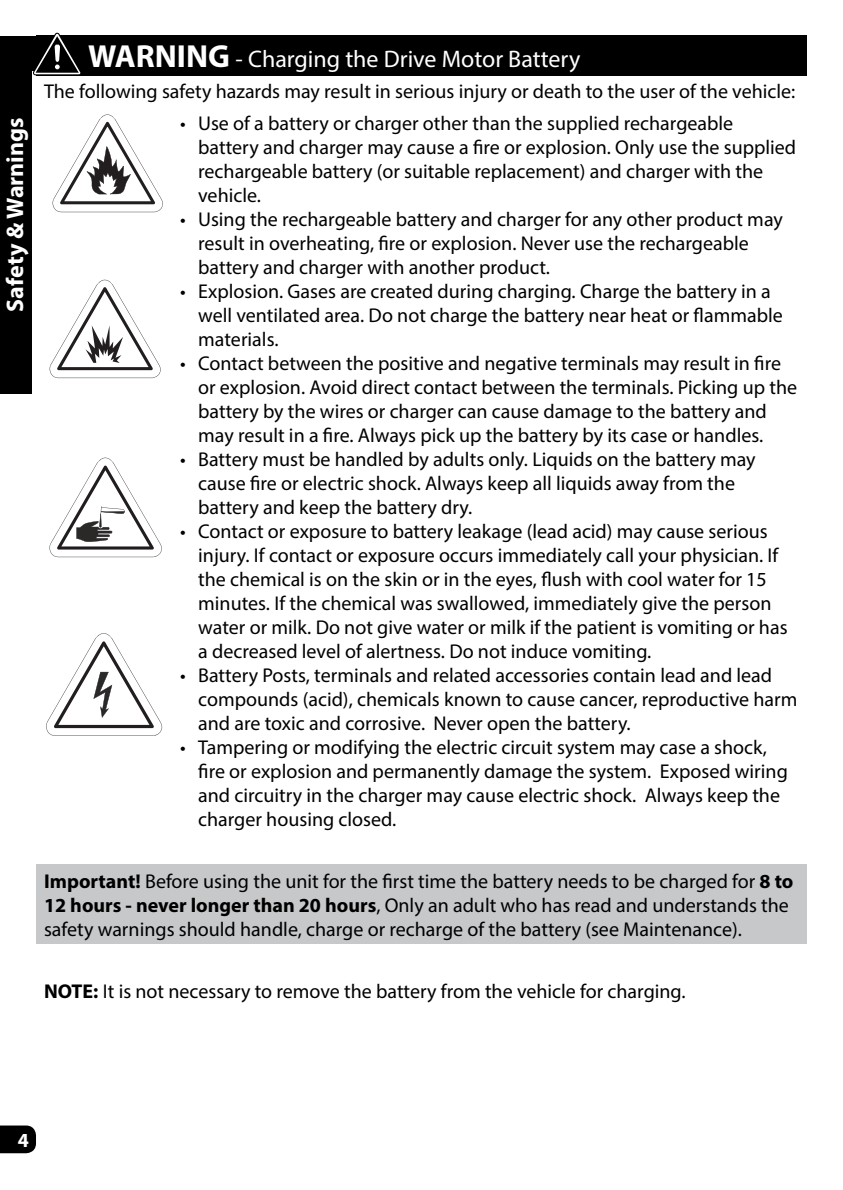
<style>
.page{position:relative;width:843px;height:1190px;background:#fff}
.page>*{position:absolute;margin:0;border:0;box-sizing:border-box;transform-origin:0 0}
.t1{font:24px "Myriad Pro";color:#fff}
.t2{font:700 24px "Myriad Pro";color:#fff}
.t3{font:20px/24px "Myriad Pro";color:#000}
.t4{font:700 20px "Myriad Pro";color:#fff}
.s1{font-weight:700;font-size:32px}
.s2{font-weight:700}
</style>
<div class="page">
<div style="left:0;top:36px;width:32px;height:357px;background:#000"></div>
<svg style="left:0;top:1125px;width:36px;height:28px"></svg>
<div style="left:36px;top:35px;width:770px;height:40px;background:#000"></div>
<div style="left:36px;top:864px;width:770px;height:79px;background:#c7c8ca"></div>
<svg style="left:49px;top:457px;width:113px;height:100px"></svg>
<svg style="left:52px;top:114px;width:111px;height:99px"></svg>
<svg style="left:49px;top:280px;width:112px;height:99px"></svg>
<svg style="left:46px;top:633px;width:116px;height:103px"></svg>
<svg style="left:33px;top:32px;width:54px;height:44px"></svg>
<p class="t2" style="left:-1px;top:312px;width:196px;rotate:-90deg">Safety &amp; Warnings</p>
<p class="t1" style="left:88px;top:45px;width:493px"><span class="s1">WARNING</span> - Charging the Drive Motor Battery</p>
<p class="t3" style="left:44px;top:79px;width:752px">The following safety hazards may result in serious injury or death to the user of the vehicle:</p>
<p class="t3" style="left:198px;top:110px;width:599px;text-indent:-18px">• Use of a battery or charger other than the supplied rechargeable battery and charger may cause a fire or explosion. Only use the supplied rechargeable battery (or suitable replacement) and charger with the vehicle.</p>
<p class="t3" style="left:198px;top:206px;width:586px;text-indent:-18px">• Using the rechargeable battery and charger for any other product may result in overheating, fire or explosion. Never use the rechargeable battery and charger with another product.</p>
<p class="t3" style="left:198px;top:278px;width:586px;text-indent:-18px">• Explosion. Gases are created during charging. Charge the battery in a well ventilated area. Do not charge the battery near heat or flammable materials.</p>
<p class="t3" style="left:198px;top:350px;width:600px;text-indent:-18px">• Contact between the positive and negative terminals may result in fire or explosion. Avoid direct contact between the terminals. Picking up the battery by the wires or charger can cause damage to the battery and may result in a fire. Always pick up the battery by its case or handles.</p>
<p class="t3" style="left:198px;top:446px;width:559px;text-indent:-18px">• Battery must be handled by adults only. Liquids on the battery may cause fire or electric shock. Always keep all liquids away from the battery and keep the battery dry.</p>
<p class="t3" style="left:198px;top:518px;width:591px;text-indent:-18px">• Contact or exposure to battery leakage (lead acid) may cause serious injury. If contact or exposure occurs immediately call your physician. If the chemical is on the skin or in the eyes, flush with cool water for 15 minutes. If the chemical was swallowed, immediately give the person water or milk. Do not give water or milk if the patient is vomiting or has a decreased level of alertness. Do not induce vomiting.</p>
<p class="t3" style="left:198px;top:662px;width:600px;text-indent:-18px">• Battery Posts, terminals and related accessories contain lead and lead compounds (acid), chemicals known to cause cancer, reproductive harm and are toxic and corrosive. Never open the battery.</p>
<p class="t3" style="left:198px;top:734px;width:591px;text-indent:-18px">• Tampering or modifying the electric circuit system may case a shock, fire or explosion and permanently damage the system. Exposed wiring and circuitry in the charger may cause electric shock. Always keep the charger housing closed.</p>
<p class="t3" style="left:44px;top:868px;width:750px"><span class="s2">Important!</span> Before using the unit for the first time the battery needs to be charged for <span class="s2">8 to<br>12 hours - never longer than 20 hours</span>, Only an adult who has read and understands the safety warnings should handle, charge or recharge of the battery (see Maintenance).</p>
<p class="t3" style="left:44px;top:978px;width:643px"><span class="s2">NOTE:</span> It is not necessary to remove the battery from the vehicle for charging.</p>
<p class="t4" style="left:18px;top:1127px;width:13px">4</p>
</div>
